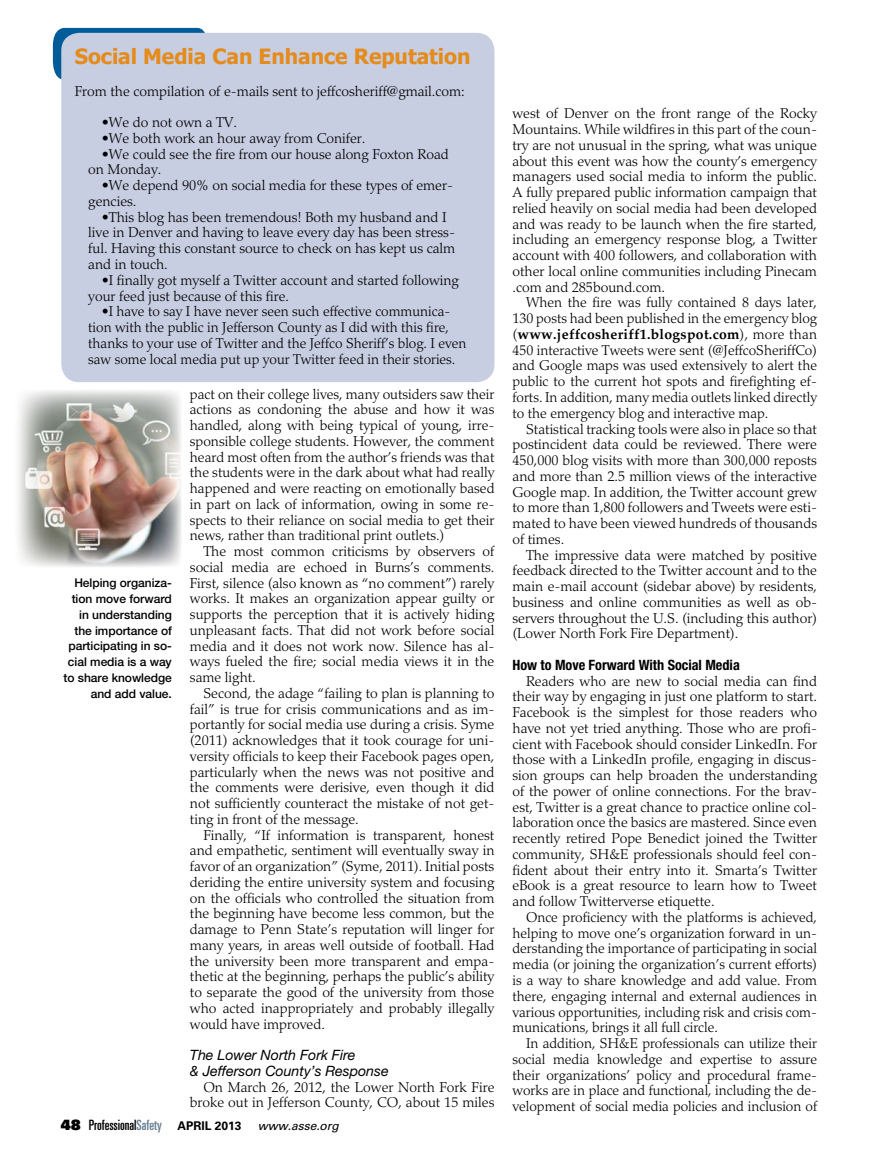
<style>
.page{position:relative;width:878px;height:1175px;background:#fff}
.page>*{position:absolute;margin:0;border:0;box-sizing:border-box;transform-origin:0 0}
.t1{font:700 21px "Tahoma";color:#e58b1b}
.t2{font:300 14.25px/15.8px "Palatino LT Std";color:#000;text-align:justify}
.t3{font:italic 14.25px/15.8px "Helvetica Neue LT Std";color:#000}
.t4{font:ultra-condensed 14.25px "Univers LT Std";color:#000}
.t5{font:700 condensed 14.25px "Helvetica Neue LT Std";color:#000}
.t6{font:500 12px/15.8px "Helvetica Neue LT Std";letter-spacing:-.005em;color:#000;text-align:right}
.s1{font-family:"Univers LT Std X Black";font-stretch:normal}
.s2{color:#657c91}
.s3{font-weight:700;font-stretch:normal;font-size:12px}
.s4{font-style:italic;font-stretch:normal;font-size:12px}
.s5{font-weight:700}
</style>
<div class="page">
<svg style="left:53px;top:28px;width:152px;height:51px"></svg>
<div style="left:61px;top:33px;width:433px;height:349px;background:#c7cee2;border-radius:18px"></div>
<img style="left:18px;top:390px;width:163px;height:177px">
<h1 class="t1" style="left:75px;top:42px;width:397px">Social Media Can Enhance Reputation</h1>
<p class="t2" style="left:75px;top:83px;width:391px">From the compilation of e-mails sent to jeffcosheriff@gmail.com:</p>
<p class="t2" style="left:102px;top:115px;width:137px">•We do not own a TV.</p>
<p class="t2" style="left:102px;top:130px;width:265px">•We both work an hour away from Conifer.</p>
<p class="t2" style="left:88px;top:146px;width:362px;text-indent:13px">•We could see the fire from our house along Foxton Road on Monday.</p>
<p class="t2" style="left:88px;top:178px;width:366px;text-indent:13px">•We depend 90% on social media for these types of emer&shy;gencies.</p>
<p class="t2" style="left:88px;top:209px;width:368px;text-align:left;text-indent:13px">•This blog has been tremendous! Both my husband and I live in Denver and having to leave every day has been stress&shy;ful. Having this constant source to check on has kept us calm and in touch.</p>
<p class="t2" style="left:88px;top:272px;width:372px;text-indent:13px">•I finally got myself a Twitter account and started following your feed just because of this fire.</p>
<p class="t2" style="left:88px;top:304px;width:379px;text-align:left;text-indent:14px">•I have to say I have never seen such effective communica&shy;tion with the public in Jefferson County as I did with this fire, thanks to your use of Twitter and the Jeffco Sheriff’s blog. I even saw some local media put up your Twitter feed in their stories.</p>
<p class="t6" style="left:63px;top:575px;width:110px">Helping organiza&shy;tion move forward in understanding the importance of participating in so&shy;cial media is a way to share knowledge and add value.</p>
<p class="t2" style="left:190px;top:386px;width:306px">pact on their college lives, many outsiders saw their actions as condoning the abuse and how it was handled, along with being typical of young, irre&shy;sponsible college students. However, the comment heard most often from the author’s friends was that the students were in the dark about what had really happened and were reacting on emotionally based in part on lack of information, owing in some re&shy;spects to their reliance on social media to get their news, rather than traditional print outlets.)</p>
<p class="t2" style="left:190px;top:543px;width:306px;text-indent:13px">The most common criticisms by observers of social media are echoed in Burns’s comments.<br>First, silence (also known as “no comment”) rarely works. It makes an organization appear guilty or supports the perception that it is actively hiding unpleasant facts. That did not work before social media and it does not work now. Silence has al&shy;ways fueled the fire; social media views it in the same light.</p>
<p class="t2" style="left:190px;top:685px;width:306px;text-indent:13px">Second, the adage “failing to plan is planning to fail” is true for crisis communications and as im&shy;portantly for social media use during a crisis. Syme (2011) acknowledges that it took courage for uni&shy;versity officials to keep their Facebook pages open, particularly when the news was not positive and the comments were derisive, even though it did not sufficiently counteract the mistake of not get&shy;ting in front of the message.</p>
<p class="t2" style="left:190px;top:827px;width:306px;text-indent:13px">Finally, “If information is transparent, honest and empathetic, sentiment will eventually sway in favor of an organization” (Syme, 2011). Initial posts deriding the entire university system and focusing on the officials who controlled the situation from the beginning have become less common, but the damage to Penn State’s reputation will linger for many years, in areas well outside of football. Had the university been more transparent and empa&shy;thetic at the beginning, perhaps the public’s ability to separate the good of the university from those who acted inappropriately and probably illegally would have improved.</p>
<p class="t3" style="left:190px;top:1047px;width:200px">The Lower North Fork Fire<br>&amp; Jefferson County’s Response</p>
<p class="t2" style="left:190px;top:1079px;width:306px;text-align:right">On March 26, 2012, the Lower North Fork Fire broke out in Jefferson County, CO, about 15 miles</p>
<p class="t4" style="left:61px;top:1116px;width:280px"><span class="s1">48</span> Professional<span class="s2">Safety</span> <span class="s3">APRIL 2013</span> <span class="s4">www.asse.org</span></p>
<p class="t2" style="left:512px;top:106px;width:306px">west of Denver on the front range of the Rocky Mountains. While wildfires in this part of the coun&shy;try are not unusual in the spring, what was unique about this event was how the county’s emergency managers used social media to inform the public.<br>A fully prepared public information campaign that relied heavily on social media had been developed and was ready to be launch when the fire started, including an emergency response blog, a Twitter account with 400 followers, and collaboration with other local online communities including Pinecam .com and 285bound.com.</p>
<p class="t2" style="left:512px;top:295px;width:306px;text-indent:14px">When the fire was fully contained 8 days later, 130 posts had been published in the emergency blog (<span class="s5">www.jeffcosheriff1.blogspot.com</span>), more than 450 interactive Tweets were sent (@JeffcoSheriffCo) and Google maps was used extensively to alert the public to the current hot spots and firefighting ef&shy;forts. In addition, many media outlets linked directly to the emergency blog and interactive map.</p>
<p class="t2" style="left:512px;top:421px;width:306px;text-indent:13px">Statistical tracking tools were also in place so that postincident data could be reviewed. There were 450,000 blog visits with more than 300,000 reposts and more than 2.5 million views of the interactive Google map. In addition, the Twitter account grew to more than 1,800 followers and Tweets were esti&shy;mated to have been viewed hundreds of thousands of times.</p>
<p class="t2" style="left:512px;top:547px;width:306px;text-indent:13px">The impressive data were matched by positive feedback directed to the Twitter account and to the main e-mail account (sidebar above) by residents, business and online communities as well as ob&shy;servers throughout the U.S. (including this author) (Lower North Fork Fire Department).</p>
<p class="t5" style="left:512px;top:656px;width:229px">How to Move Forward With Social Media</p>
<p class="t2" style="left:512px;top:673px;width:306px;text-indent:13px">Readers who are new to social media can find their way by engaging in just one platform to start.<br>Facebook is the simplest for those readers who have not yet tried anything. Those who are profi&shy;cient with Facebook should consider LinkedIn. For those with a LinkedIn profile, engaging in discus&shy;sion groups can help broaden the understanding of the power of online connections. For the brav&shy;est, Twitter is a great chance to practice online col&shy;laboration once the basics are mastered. Since even recently retired Pope Benedict joined the Twitter community, SH&amp;E professionals should feel con&shy;fident about their entry into it. Smarta’s Twitter eBook is a great resource to learn how to Tweet and follow Twitterverse etiquette.</p>
<p class="t2" style="left:512px;top:909px;width:306px;text-indent:14px">Once proficiency with the platforms is achieved, helping to move one’s organization forward in un&shy;derstanding the importance of participating in social media (or joining the organization’s current efforts) is a way to share knowledge and add value. From there, engaging internal and external audiences in various opportunities, including risk and crisis com&shy;munications, brings it all full circle.</p>
<p class="t2" style="left:512px;top:1035px;width:306px;text-indent:14px">In addition, SH&amp;E professionals can utilize their social media knowledge and expertise to assure their organizations’ policy and procedural frame&shy;works are in place and functional, including the de&shy;velopment of social media policies and inclusion of</p>
</div>
